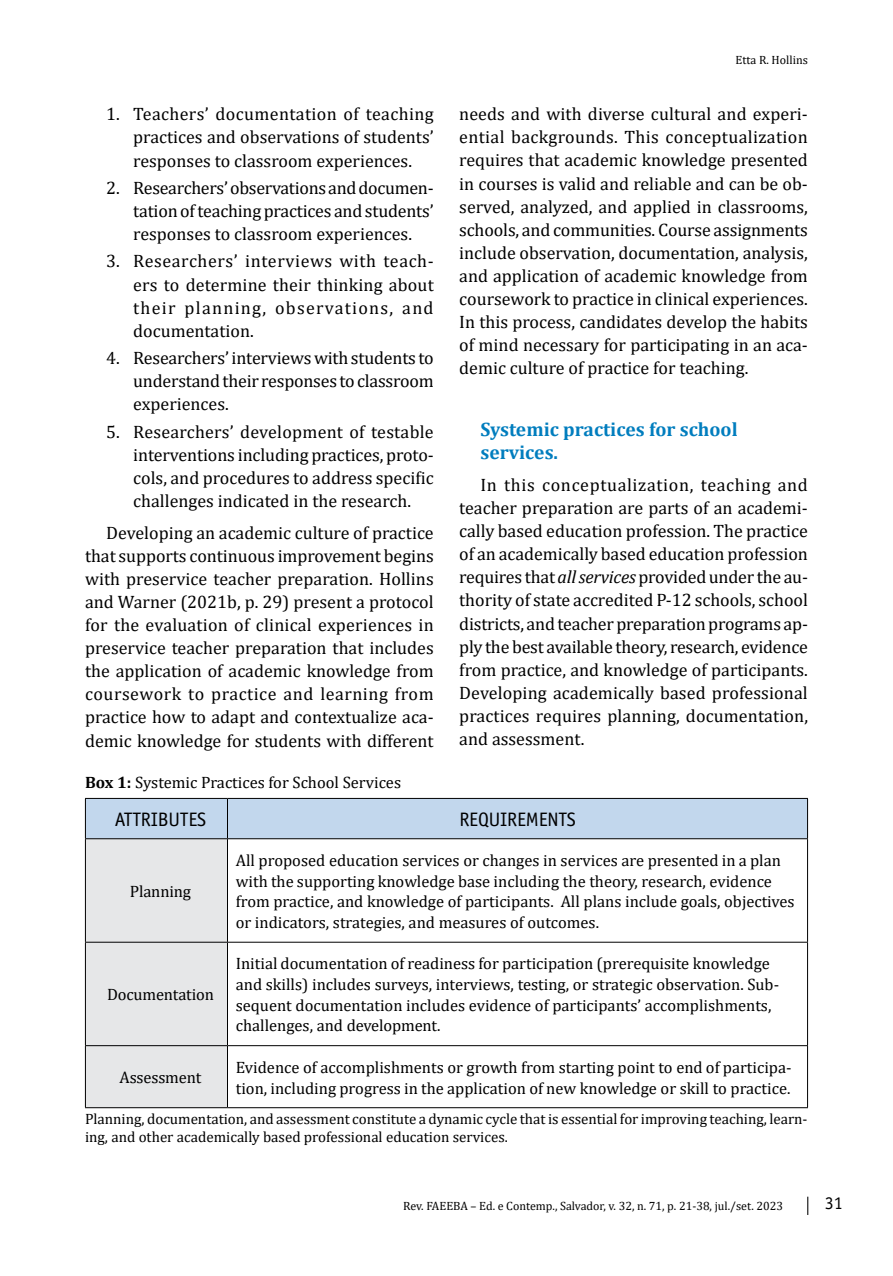
<style>
.page{position:relative;width:893px;height:1276px;background:#fff}
.page>*{position:absolute;margin:0;border:0;box-sizing:border-box;transform-origin:0 0}
.t1{font:700 19.5px/23.1px "Cambria";color:#007dbe}
.t2{font:19.5px "Officina Sans Std";letter-spacing:-.01em;color:#000}
.t3{font:18px/23.1px "Cambria";color:#000;text-align:justify}
.t4{font:18px "Officina Sans";color:#000}
.t5{font:16.5px/20.7px "Cambria";color:#000}
.t6{font:15px/18px "Cambria";color:#000}
.t7{font:12px "Cambria";color:#000}
.s1{font-style:italic}
.s2{font-weight:700}
</style>
<div class="page">
<svg style="left:807px;top:1196px;width:1px;height:19px"></svg>
<svg style="left:86px;top:799px;width:721px;height:308px"></svg>
<hr style="left:85px;top:798px;width:142px;height:1px;background:#000">
<hr style="left:227px;top:798px;width:581px;height:1px;background:#000">
<hr style="left:85px;top:838px;width:142px;height:1px;background:#000">
<hr style="left:227px;top:838px;width:581px;height:1px;background:#000">
<hr style="left:85px;top:942px;width:142px;height:1px;background:#000">
<hr style="left:227px;top:942px;width:581px;height:1px;background:#000">
<hr style="left:85px;top:1045px;width:142px;height:1px;background:#000">
<hr style="left:227px;top:1045px;width:581px;height:1px;background:#000">
<hr style="left:85px;top:1107px;width:142px;height:1px;background:#000">
<hr style="left:227px;top:1107px;width:581px;height:1px;background:#000">
<hr style="left:85px;top:799px;width:1px;height:39px;background:#000">
<hr style="left:85px;top:839px;width:1px;height:103px;background:#000">
<hr style="left:85px;top:942px;width:1px;height:103px;background:#000">
<hr style="left:85px;top:1046px;width:1px;height:61px;background:#000">
<hr style="left:227px;top:799px;width:1px;height:39px;background:#000">
<hr style="left:807px;top:799px;width:1px;height:39px;background:#000">
<hr style="left:227px;top:839px;width:1px;height:103px;background:#000">
<hr style="left:807px;top:839px;width:1px;height:103px;background:#000">
<hr style="left:227px;top:942px;width:1px;height:103px;background:#000">
<hr style="left:807px;top:942px;width:1px;height:103px;background:#000">
<hr style="left:227px;top:1046px;width:1px;height:61px;background:#000">
<hr style="left:807px;top:1046px;width:1px;height:61px;background:#000">
<p class="t3" style="left:133px;top:103px;width:302px;text-indent:-27px">1. Teachers’ documentation of teaching practices and observations of students’ responses to classroom experiences.</p>
<p class="t3" style="left:133px;top:176px;width:302px;text-indent:-27px">2. Researchers’ observations and documen&shy;tation of teaching practices and students’ responses to classroom experiences.</p>
<p class="t3" style="left:133px;top:250px;width:302px;text-indent:-27px">3. Researchers’ interviews with teach&shy;ers to determine their thinking about their planning, observations, and documentation.</p>
<p class="t3" style="left:133px;top:346px;width:302px;text-indent:-27px">4. Researchers’ interviews with students to understand their responses to classroom experiences.</p>
<p class="t3" style="left:133px;top:420px;width:302px;text-indent:-27px">5. Researchers’ development of testable interventions including practices, proto&shy;cols, and procedures to address specific challenges indicated in the research.</p>
<p class="t3" style="left:85px;top:521px;width:350px;text-indent:21px">Developing an academic culture of practice that supports continuous improvement begins with preservice teacher preparation. Hollins and Warner (2021b, p. 29) present a protocol for the evaluation of clinical experiences in preservice teacher preparation that includes the application of academic knowledge from coursework to practice and learning from practice how to adapt and contextualize aca&shy;demic knowledge for students with different</p>
<p class="t7" style="left:736px;top:53px;width:74px">Etta R. Hollins</p>
<p class="t3" style="left:459px;top:102px;width:350px">needs and with diverse cultural and experi&shy;ential backgrounds. This conceptualization requires that academic knowledge presented in courses is valid and reliable and can be ob&shy;served, analyzed, and applied in classrooms, schools, and communities. Course assignments include observation, documentation, analysis, and application of academic knowledge from coursework to practice in clinical experiences.<br>In this process, candidates develop the habits of mind necessary for participating in an aca&shy;demic culture of practice for teaching.</p>
<p class="t1" style="left:480px;top:417px;width:259px">Systemic practices for school services.</p>
<p class="t3" style="left:459px;top:473px;width:350px;text-indent:21px">In this conceptualization, teaching and teacher preparation are parts of an academi&shy;cally based education profession. The practice of an academically based education profession requires that <span class="s1">all services</span> provided under the au&shy;thority of state accredited P-12 schools, school districts, and teacher preparation programs ap&shy;ply the best available theory, research, evidence from practice, and knowledge of participants.<br>Developing academically based professional practices requires planning, documentation, and assessment.</p>
<p class="t5" style="left:85px;top:772px;width:318px"><span class="s2">Box 1:</span> Systemic Practices for School Services</p>
<p class="t2" style="left:115px;top:807px;width:91px">ATTRIBUTES</p>
<p class="t2" style="left:459px;top:807px;width:109px">REQUIREMENTS</p>
<p class="t5" style="left:130px;top:881px;width:63px">Planning</p>
<p class="t5" style="left:107px;top:984px;width:108px">Documentation</p>
<p class="t5" style="left:236px;top:850px;width:560px">All proposed education services or changes in services are presented in a plan with the supporting knowledge base including the theory, research, evidence from practice, and knowledge of participants. All plans include goals, objectives or indicators, strategies, and measures of outcomes.</p>
<p class="t5" style="left:236px;top:953px;width:545px">Initial documentation of readiness for participation (prerequisite knowledge and skills) includes surveys, interviews, testing, or strategic observation. Sub&shy;sequent documentation includes evidence of participants’ accomplishments, challenges, and development.</p>
<p class="t5" style="left:120px;top:1067px;width:83px">Assessment</p>
<p class="t5" style="left:236px;top:1056px;width:557px">Evidence of accomplishments or growth from starting point to end of participa&shy;tion, including progress in the application of new knowledge or skill to practice.</p>
<p class="t6" style="left:85px;top:1110px;width:724px">Planning, documentation, and assessment constitute a dynamic cycle that is essential for improving teaching, learn&shy;ing, and other academically based professional education services.</p>
<p class="t7" style="left:403px;top:1198px;width:381px">Rev. FAEEBA – Ed. e Contemp., Salvador, v. 32, n. 71, p. 21-38, jul./set. 2023</p>
<p class="t4" style="left:825px;top:1192px;width:19px">31</p>
</div>
